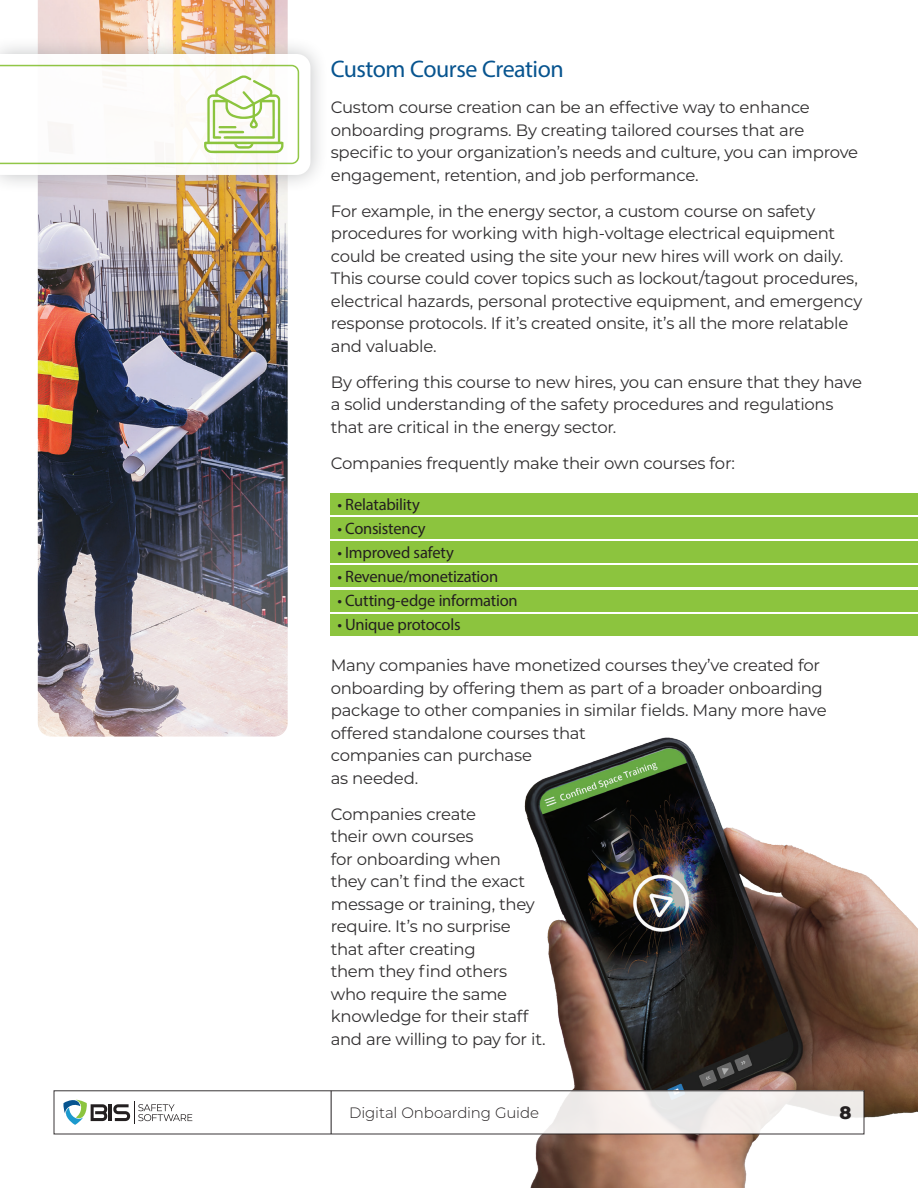
<style>
.page{position:relative;width:918px;height:1188px;background:#fff}
.page>*{position:absolute;margin:0;border:0;box-sizing:border-box;transform-origin:0 0}
.t1{font:24px "Myriad Pro";letter-spacing:-.02em;color:#07548f}
.t2{font:800 18px "Montserrat";color:#231f20}
.t3{font:16.5px/22.5px "Montserrat";letter-spacing:-.02em;color:#312f30}
.t4{font:16.5px "Myriad Pro";letter-spacing:-.015em;color:#231f20}
.t5{font:300 15px "Montserrat";letter-spacing:-.005em;color:#231f20}
</style>
<div class="page">
<img style="left:38px;top:0;width:250px;height:737px">
<div style="left:0;top:36px;width:329px;height:157px;background:#8a8c8f;opacity:.55"></div>
<img style="left:272px;top:664px;width:646px;height:524px">
<div style="left:330px;top:493px;width:588px;height:21px;background:#8cc43e"></div>
<div style="left:330px;top:566px;width:588px;height:21px;background:#8cc43e"></div>
<div style="left:330px;top:517px;width:588px;height:22px;background:#8cc43e"></div>
<div style="left:330px;top:590px;width:588px;height:22px;background:#8cc43e"></div>
<div style="left:330px;top:541px;width:588px;height:22px;background:#8cc43e"></div>
<div style="left:330px;top:614px;width:588px;height:22px;background:#8cc43e"></div>
<svg style="left:107px;top:1092px;width:755px;height:40px"></svg>
<hr style="left:109px;top:1104px;width:3px;height:17px;background:#231f20">
<svg style="left:63px;top:1099px;width:44px;height:26px"></svg>
<svg style="left:113px;top:1101px;width:79px;height:23px"></svg>
<hr style="left:331px;top:1091px;width:1px;height:43px;background:#231f20">
<svg style="left:0;top:54px;width:310px;height:121px"></svg>
<p class="t1" style="left:331px;top:54px;width:235px">Custom Course Creation</p>
<p class="t3" style="left:331px;top:96px;width:529px">Custom course creation can be an effective way to enhance onboarding programs. By creating tailored courses that are specific to your organization’s needs and culture, you can improve engagement, retention, and job performance.</p>
<p class="t3" style="left:331px;top:199px;width:533px">For example, in the energy sector, a custom course on safety procedures for working with high-voltage electrical equipment could be created using the site your new hires will work on daily.<br>This course could cover topics such as lockout/tagout procedures, electrical hazards, personal protective equipment, and emergency response protocols. If it’s created onsite, it’s all the more relatable and valuable.</p>
<p class="t3" style="left:331px;top:370px;width:533px">By offering this course to new hires, you can ensure that they have a solid understanding of the safety procedures and regulations that are critical in the energy sector.</p>
<p class="t3" style="left:331px;top:451px;width:406px">Companies frequently make their own courses for:</p>
<p class="t4" style="left:337px;top:495px;width:84px">• Relatability</p>
<p class="t4" style="left:337px;top:519px;width:90px">• Consistency</p>
<p class="t4" style="left:337px;top:543px;width:118px">• Improved safety</p>
<p class="t4" style="left:337px;top:567px;width:162px">• Revenue/monetization</p>
<p class="t4" style="left:337px;top:591px;width:182px">• Cutting-edge information</p>
<p class="t4" style="left:337px;top:615px;width:125px">• Unique protocols</p>
<p class="t3" style="left:331px;top:654px;width:497px">Many companies have monetized courses they’ve created for onboarding by offering them as part of a broader onboarding package to other companies in similar fields. Many more have offered standalone courses that<br>companies can purchase<br>as needed.</p>
<p class="t3" style="left:331px;top:802px;width:216px">Companies create<br>their own courses<br>for onboarding when<br>they can’t find the exact message or training, they require. It’s no surprise that after creating<br>them they find others who require the same knowledge for their staff and are willing to pay for it.</p>
<p class="t5" style="left:349px;top:1103px;width:191px">Digital Onboarding Guide</p>
<p class="t2" style="left:840px;top:1100px;width:14px">8</p>
</div>
